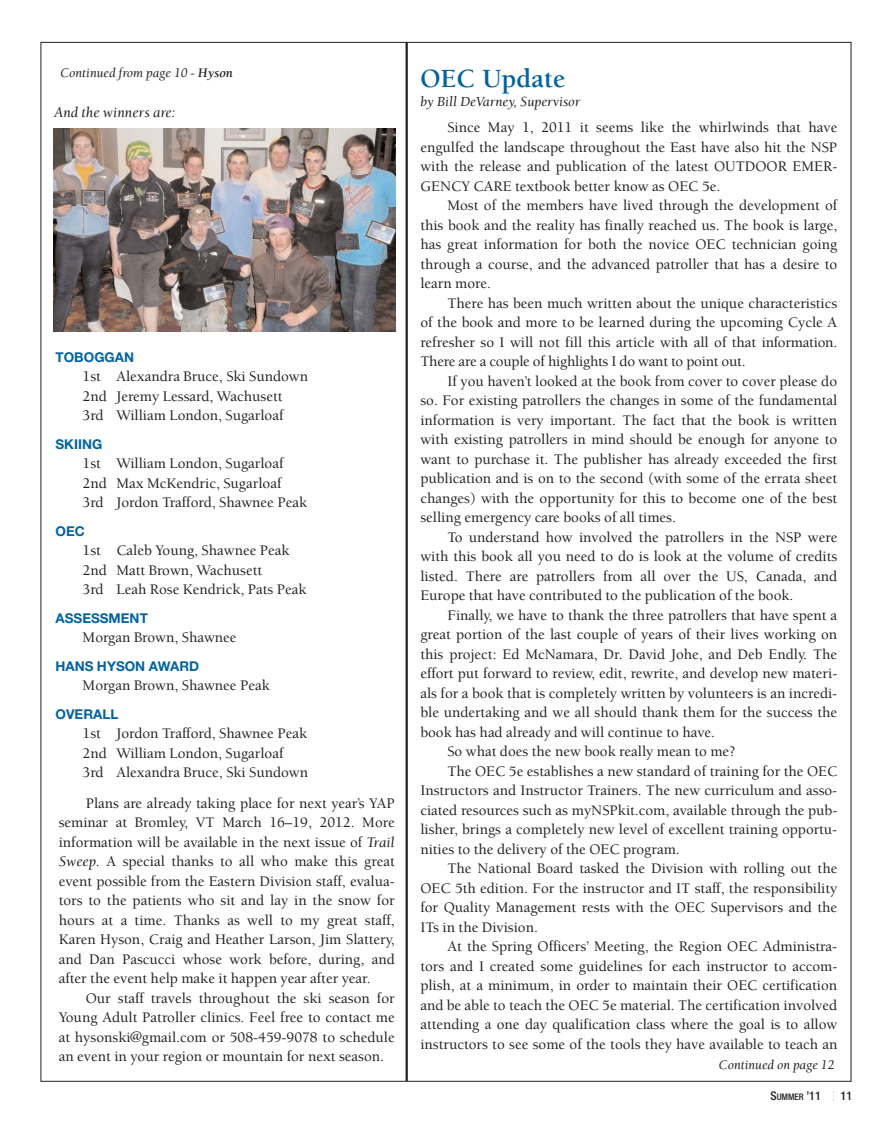
<style>
.page{position:relative;width:890px;height:1138px;background:#fff}
.page>*{position:absolute;margin:0;border:0;box-sizing:border-box;transform-origin:0 0}
.t1{font:700 27px "Berkeley";color:#0063a3}
.t2{font:500 15px/19.5px "Berkeley";color:#231f20;text-align:justify}
.t3{font:italic 15px "Berkeley";color:#231f20}
.t4{font:italic 14.25px "Berkeley";color:#231f20}
.t5{font:700 13.5px "Helvetica Neue";color:#0063a3}
.t6{font:italic 13.5px "Berkeley";color:#231f20}
.t7{font:500 condensed 12px "Helvetica Neue";color:#231f20}
.t8{font:500 condensed 9px "Helvetica Neue";color:#231f20}
.s1{font-weight:700}
.s2{font-weight:400;font-style:italic}
.s3{font-size:12px}
</style>
<div class="page">
<img style="left:53px;top:129px;width:342px;height:203px">
<hr style="left:405px;top:42px;width:2px;height:1039px;background:#231f20">
<p class="t6" style="left:60px;top:66px;width:174px">Continued from page 10 - <span class="s1">Hyson</span></p>
<p class="t3" style="left:54px;top:104px;width:123px">And the winners are:</p>
<p class="t5" style="left:56px;top:348px;width:80px">TOBOGGAN</p>
<p class="t2" style="left:82px;top:367px;width:227px;text-align:left">1st Alexandra Bruce, Ski Sundown<br>2nd Jeremy Lessard, Wachusett<br>3rd William London, Sugarloaf</p>
<p class="t5" style="left:56px;top:435px;width:48px">SKIING</p>
<p class="t2" style="left:82px;top:454px;width:226px;text-align:left">1st William London, Sugarloaf<br>2nd Max McKendric, Sugarloaf<br>3rd Jordon Trafford, Shawnee Peak</p>
<p class="t5" style="left:56px;top:522px;width:31px">OEC</p>
<p class="t2" style="left:82px;top:541px;width:225px;text-align:left">1st Caleb Young, Shawnee Peak<br>2nd Matt Brown, Wachusett<br>3rd Leah Rose Kendrick, Pats Peak</p>
<p class="t5" style="left:56px;top:609px;width:94px">ASSESSMENT</p>
<p class="t2" style="left:82px;top:628px;width:155px">Morgan Brown, Shawnee</p>
<p class="t5" style="left:56px;top:657px;width:145px">HANS HYSON AWARD</p>
<p class="t2" style="left:82px;top:676px;width:188px">Morgan Brown, Shawnee Peak</p>
<p class="t5" style="left:56px;top:705px;width:64px">OVERALL</p>
<p class="t2" style="left:82px;top:724px;width:227px;text-align:left">1st Jordon Trafford, Shawnee Peak<br>2nd William London, Sugarloaf<br>3rd Alexandra Bruce, Ski Sundown</p>
<p class="t2" style="left:59px;top:794px;width:337px;text-indent:27px">Plans are already taking place for next year’s YAP seminar at Bromley, VT March 16–19, 2012. More information will be available in the next issue of <span class="s2">Trail Sweep</span>. A special thanks to all who make this great event possible from the Eastern Division staff, evalua&shy;tors to the patients who sit and lay in the snow for hours at a time. Thanks as well to my great staff, Karen Hyson, Craig and Heather Larson, Jim Slattery, and Dan Pascucci whose work before, during, and after the event help make it happen year after year.</p>
<p class="t2" style="left:59px;top:989px;width:337px;text-indent:27px">Our staff travels throughout the ski season for Young Adult Patroller clinics. Feel free to contact me at hysonski@gmail.com or 508-459-9078 to schedule an event in your region or mountain for next season.</p>
<h1 class="t1" style="left:420px;top:64px;width:147px">OEC Update</h1>
<p class="t4" style="left:420px;top:94px;width:161px">by Bill DeVarney, Supervisor</p>
<p class="t2" style="left:420px;top:118px;width:418px;text-indent:27px">Since May 1, 2011 it seems like the whirlwinds that have engulfed the landscape throughout the East have also hit the NSP with the release and publication of the latest OUTDOOR EMER-GENCY CARE textbook better know as OEC 5e.</p>
<p class="t2" style="left:420px;top:196px;width:418px;text-indent:27px">Most of the members have lived through the development of this book and the reality has finally reached us. The book is large, has great information for both the novice OEC technician going through a course, and the advanced patroller that has a desire to learn more.</p>
<p class="t2" style="left:420px;top:293px;width:418px;text-indent:27px">There has been much written about the unique characteristics of the book and more to be learned during the upcoming Cycle A refresher so I will not fill this article with all of that information.<br>There are a couple of highlights I do want to point out.</p>
<p class="t2" style="left:420px;top:371px;width:418px;text-indent:27px">If you haven’t looked at the book from cover to cover please do so. For existing patrollers the changes in some of the fundamental information is very important. The fact that the book is written with existing patrollers in mind should be enough for anyone to want to purchase it. The publisher has already exceeded the first publication and is on to the second (with some of the errata sheet changes) with the opportunity for this to become one of the best selling emergency care books of all times.</p>
<p class="t2" style="left:420px;top:527px;width:418px;text-indent:27px">To understand how involved the patrollers in the NSP were with this book all you need to do is look at the volume of credits listed. There are patrollers from all over the US, Canada, and Europe that have contributed to the publication of the book.</p>
<p class="t2" style="left:447px;top:605px;width:391px">Finally, we have to thank the three patrollers that have spent a</p>
<p class="t2" style="left:420px;top:625px;width:418px">great portion of the last couple of years of their lives working on</p>
<p class="t2" style="left:420px;top:644px;width:418px">this project: Ed McNamara, Dr. David Johe, and Deb Endly. The</p>
<p class="t2" style="left:420px;top:664px;width:418px">effort put forward to review, edit, rewrite, and develop new materi-</p>
<p class="t2" style="left:420px;top:683px;width:418px">als for a book that is completely written by volunteers is an incredi-</p>
<p class="t2" style="left:420px;top:703px;width:418px">ble undertaking and we all should thank them for the success the</p>
<p class="t2" style="left:420px;top:722px;width:296px">book has had already and will continue to have.</p>
<p class="t2" style="left:447px;top:742px;width:290px">So what does the new book really mean to me?</p>
<p class="t2" style="left:447px;top:761px;width:391px">The OEC 5e establishes a new standard of training for the OEC</p>
<p class="t2" style="left:420px;top:781px;width:418px">Instructors and Instructor Trainers. The new curriculum and asso-</p>
<p class="t2" style="left:420px;top:800px;width:418px">ciated resources such as myNSPkit.com, available through the pub-</p>
<p class="t2" style="left:420px;top:820px;width:418px">lisher, brings a completely new level of excellent training opportu-</p>
<p class="t2" style="left:420px;top:839px;width:261px">nities to the delivery of the OEC program.</p>
<p class="t2" style="left:447px;top:859px;width:391px">The National Board tasked the Division with rolling out the</p>
<p class="t2" style="left:420px;top:878px;width:418px">OEC 5th edition. For the instructor and IT staff, the responsibility</p>
<p class="t2" style="left:420px;top:898px;width:418px">for Quality Management rests with the OEC Supervisors and the</p>
<p class="t2" style="left:420px;top:917px;width:119px">ITs in the Division.</p>
<p class="t2" style="left:447px;top:937px;width:391px">At the Spring Officers’ Meeting, the Region OEC Administra-</p>
<p class="t2" style="left:420px;top:956px;width:418px">tors and I created some guidelines for each instructor to accom-</p>
<p class="t2" style="left:420px;top:976px;width:418px">plish, at a minimum, in order to maintain their OEC certification</p>
<p class="t2" style="left:420px;top:995px;width:418px">and be able to teach the OEC 5e material. The certification involved</p>
<p class="t2" style="left:420px;top:1015px;width:418px">attending a one day qualification class where the goal is to allow</p>
<p class="t2" style="left:420px;top:1034px;width:418px">instructors to see some of the tools they have available to teach an</p>
<p class="t6" style="left:718px;top:1058px;width:117px">Continued on page 12</p>
<p class="t8" style="left:770px;top:1092px;width:52px"><span class="s3">S</span>UMMER <span class="s3">’11</span></p>
<p class="t7" style="left:840px;top:1089px;width:13px">11</p>
</div>
